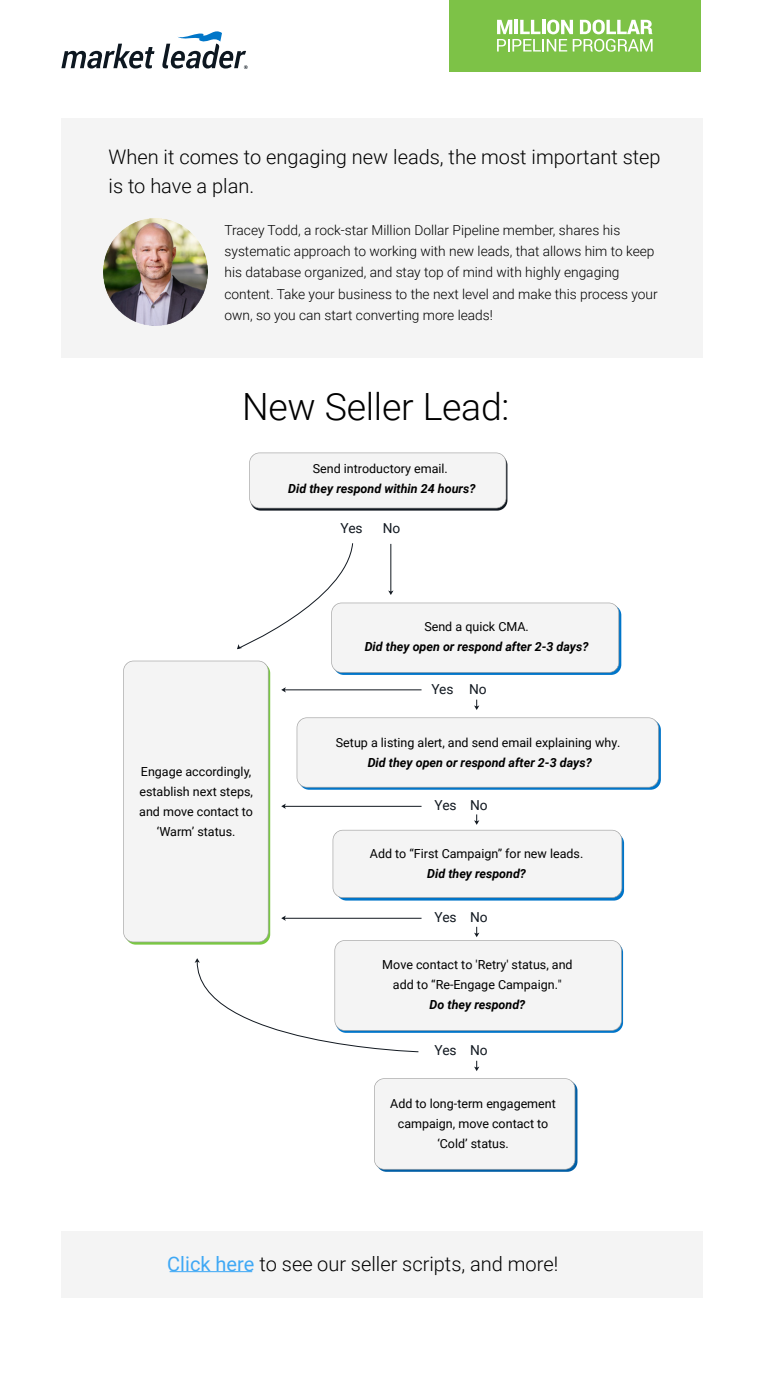
<style>
.page{position:relative;width:765px;height:1378px;background:#fff}
.page>*{position:absolute;margin:0;border:0;box-sizing:border-box;transform-origin:0 0}
.t1{font:300 37.5px "Roboto";letter-spacing:-.01em;color:#000}
.t2{font:300 20px/28.8px "Roboto";color:#000}
.t3{font:300 13.75px/21.2px "Roboto";color:#000}
.t4{font:13.75px "Roboto";color:#111820}
.t5{font:12.5px/20px "Roboto";color:#000;text-align:center}
.t6{font:italic 700 12.5px "Roboto";color:#000}
.s1{font-weight:400;color:#3fa8f4}
</style>
<div class="page">
<svg style="left:376px;top:1080px;width:201px;height:91px"></svg>
<div style="left:374px;top:1078px;width:201px;height:91px;background:#f4f4f4"></div>
<div style="left:250px;top:455px;width:257px;height:55px;background:#484d52;border-radius:10px"></div>
<div style="left:249px;top:452px;width:257px;height:56px;background:#f4f4f4"></div>
<div style="left:449px;top:0;width:252px;height:71px;background:#7dc247"></div>
<svg style="left:497px;top:20px;width:156px;height:32px"></svg>
<div style="left:61px;top:117px;width:641px;height:240px;background:#f4f4f4"></div>
<div style="left:61px;top:1231px;width:641px;height:66px;background:#f4f4f4"></div>
<svg style="left:474px;top:1060px;width:5px;height:11px"></svg>
<svg style="left:123px;top:543px;width:536px;height:509px"></svg>
<svg style="left:61px;top:44px;width:94px;height:24px"></svg>
<svg style="left:162px;top:31px;width:86px;height:38px"></svg>
<img style="left:104px;top:219px;width:104px;height:107px">
<hr style="left:170px;top:1270px;width:82px;height:1px;background:#3fa8f4">
<h2 class="t2" style="left:109px;top:142px;width:554px">When it comes to engaging new leads, the most important step is to have a plan.</h2>
<p class="t3" style="left:225px;top:219px;width:435px">Tracey Todd, a rock-star Million Dollar Pipeline member, shares his systematic approach to working with new leads, that allows him to keep his database organized, and stay top of mind with highly engaging content. Take your business to the next level and make this process your own, so you can start converting more leads!</p>
<h1 class="t1" style="left:242px;top:380px;width:269px">New Seller Lead:</h1>
<p class="t5" style="left:313px;top:458px;width:137px">Send introductory email.</p>
<p class="t6" style="left:288px;top:480px;width:189px">Did they respond within 24 hours?</p>
<p class="t4" style="left:341px;top:518px;width:24px">Yes</p>
<p class="t4" style="left:383px;top:518px;width:19px">No</p>
<p class="t5" style="left:424px;top:616px;width:106px">Send a quick CMA.</p>
<p class="t6" style="left:365px;top:638px;width:225px">Did they open or respond after 2-3 days?</p>
<p class="t5" style="left:139px;top:760px;width:115px">Engage accordingly, establish next steps, and move contact to ‘Warm’ status.</p>
<p class="t4" style="left:431px;top:679px;width:57px">Yes No</p>
<p class="t5" style="left:336px;top:732px;width:286px">Setup a listing alert, and send email explaining why.</p>
<p class="t6" style="left:368px;top:753px;width:226px">Did they open or respond after 2-3 days?</p>
<p class="t4" style="left:435px;top:795px;width:55px">Yes No</p>
<p class="t5" style="left:370px;top:843px;width:215px">Add to “First Campaign” for new leads.</p>
<p class="t6" style="left:427px;top:865px;width:100px">Did they respond?</p>
<p class="t4" style="left:435px;top:907px;width:55px">Yes No</p>
<p class="t5" style="left:382px;top:954px;width:192px">Move contact to 'Retry' status, and add to “Re-Engage Campaign."</p>
<p class="t6" style="left:430px;top:996px;width:97px">Do they respond?</p>
<p class="t4" style="left:435px;top:1040px;width:55px">Yes No</p>
<p class="t5" style="left:390px;top:1092px;width:167px">Add to long-term engagement campaign, move contact to ‘Cold’ status.</p>
<h2 class="t2" style="left:167px;top:1248px;width:393px"><span class="s1">Click here</span> to see our seller scripts, and more!</h2>
</div>
